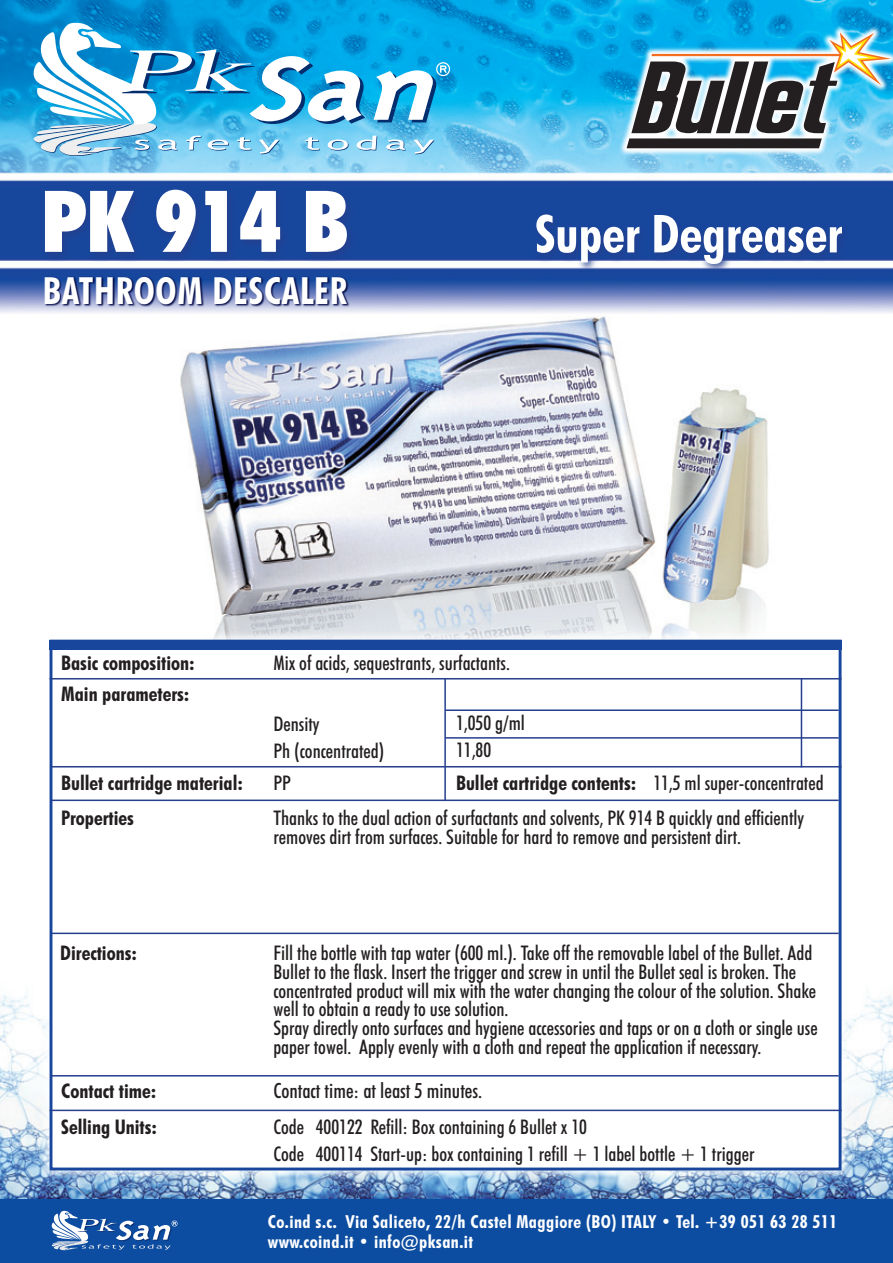
<style>
.page{position:relative;width:893px;height:1263px;background:#fff}
.page>*{position:absolute;margin:0;border:0;box-sizing:border-box;transform-origin:0 0}
.t1{font:900 condensed 85.5px "Futura BT";color:#fff}
.t2{font:700 condensed 52.5px "Futura BT";color:#fff}
.t3{font:700 condensed 37.5px "Futura BT";letter-spacing:.02em;color:#fff}
.t4{font:500 condensed 21px "Futura BT";color:#231f20}
.t5{font:500 condensed 20.25px/18.8px "Futura BT";color:#231f20}
.t6{font:700 condensed 20.25px "Futura BT";color:#231f20}
.t7{font:700 condensed 18px "Futura BT";letter-spacing:.025em;color:#fff}
</style>
<div class="page">
<img style="left:180px;top:316px;width:589px;height:314px">
<img style="left:0;top:991px;width:893px;height:209px">
<img style="left:0;top:0;width:893px;height:313px">
<svg style="left:33px;top:23px;width:417px;height:133px"></svg>
<div style="left:41px;top:186px;width:316px;height:76px;background:#1d4397"></div>
<svg style="left:532px;top:210px;width:320px;height:64px;background:#3559a3"></svg>
<svg style="left:45px;top:276px;width:304px;height:31px;background:#324481"></svg>
<div style="left:0;top:1200px;width:893px;height:63px;background:#0d4da1"></div>
<svg style="left:0;top:1205px;width:226px;height:58px;background:#255ea9"></svg>
<svg style="left:619px;top:25px;width:274px;height:131px;background:#58c2eb"></svg>
<svg style="left:627px;top:32px;width:264px;height:116px;background:#6293a3"></svg>
<div style="left:40px;top:630px;width:811px;height:550px;background:#fff;opacity:.75"></div>
<div style="left:50px;top:640px;width:791px;height:530px;background:#fff;border:3px solid #18469d"></div>
<div style="left:50px;top:640px;width:791px;height:9px;background:#18469d"></div>
<hr style="left:50px;top:678px;width:791px;height:1px;background:#253f8e">
<hr style="left:50px;top:1109px;width:791px;height:2px;background:#253f8e">
<hr style="left:445px;top:737px;width:394px;height:2px;background:#253f8e">
<hr style="left:445px;top:709px;width:394px;height:2px;background:#253f8e">
<hr style="left:51px;top:766px;width:790px;height:1px;background:#253f8e">
<hr style="left:51px;top:932px;width:788px;height:2px;background:#253f8e">
<hr style="left:51px;top:799px;width:788px;height:2px;background:#253f8e">
<hr style="left:51px;top:1075px;width:788px;height:1px;background:#253f8e">
<hr style="left:444px;top:679px;width:2px;height:122px;background:#253f8e">
<hr style="left:801px;top:678px;width:1px;height:89px;background:#253f8e">
<p class="t1" style="left:41px;top:169px;width:309px">PK 914 B</p>
<p class="t3" style="left:43px;top:268px;width:306px">BATHROOM DESCALER</p>
<p class="t2" style="left:535px;top:202px;width:309px">Super Degreaser</p>
<p class="t6" style="left:61px;top:650px;width:135px">Basic composition:</p>
<p class="t6" style="left:61px;top:682px;width:130px">Main parameters:</p>
<p class="t5" style="left:273px;top:653px;width:238px">Mix of acids, sequestrants, surfactants.</p>
<p class="t5" style="left:273px;top:714px;width:48px">Density</p>
<p class="t5" style="left:273px;top:741px;width:113px">Ph (concentrated)</p>
<p class="t5" style="left:456px;top:714px;width:70px">1,050 g/ml</p>
<p class="t5" style="left:456px;top:741px;width:37px">11,80</p>
<p class="t5" style="left:273px;top:773px;width:19px">PP</p>
<p class="t5" style="left:653px;top:773px;width:172px">11,5 ml super-concentrated</p>
<p class="t6" style="left:61px;top:771px;width:183px">Bullet cartridge material:</p>
<p class="t6" style="left:456px;top:771px;width:182px">Bullet cartridge contents:</p>
<p class="t6" style="left:61px;top:805px;width:74px">Properties</p>
<p class="t6" style="left:60px;top:940px;width:78px">Directions:</p>
<p class="t6" style="left:61px;top:1078px;width:97px">Contact time:</p>
<p class="t6" style="left:61px;top:1114px;width:97px">Selling Units:</p>
<p class="t5" style="left:273px;top:808px;width:532px">Thanks to the dual action of surfactants and solvents, PK 914 B quickly and efficiently removes dirt from surfaces. Suitable for hard to remove and persistent dirt.</p>
<p class="t5" style="left:273px;top:943px;width:544px">Fill the bottle with tap water (600 ml.). Take off the removable label of the Bullet. Add Bullet to the flask. Insert the trigger and screw in until the Bullet seal is broken. The concentrated product will mix with the water changing the colour of the solution. Shake well to obtain a ready to use solution.</p>
<p class="t5" style="left:273px;top:1018px;width:546px">Spray directly onto surfaces and hygiene accessories and taps or on a cloth or single use paper towel. Apply evenly with a cloth and repeat the application if necessary.</p>
<p class="t4" style="left:273px;top:1078px;width:210px">Contact time: at least 5 minutes.</p>
<p class="t5" style="left:273px;top:1117px;width:315px">Code 400122 Refill: Box containing 6 Bullet x 10</p>
<p class="t5" style="left:273px;top:1144px;width:483px">Code 400114 Start-up: box containing 1 refill + 1 label bottle + 1 trigger</p>
<p class="t7" style="left:268px;top:1211px;width:571px">Co.ind s.c. Via Saliceto, 22/h Castel Maggiore (BO) ITALY • Tel. +39 051 63 28 511</p>
<p class="t7" style="left:268px;top:1230px;width:207px">www.coind.it • info@pksan.it</p>
</div>
